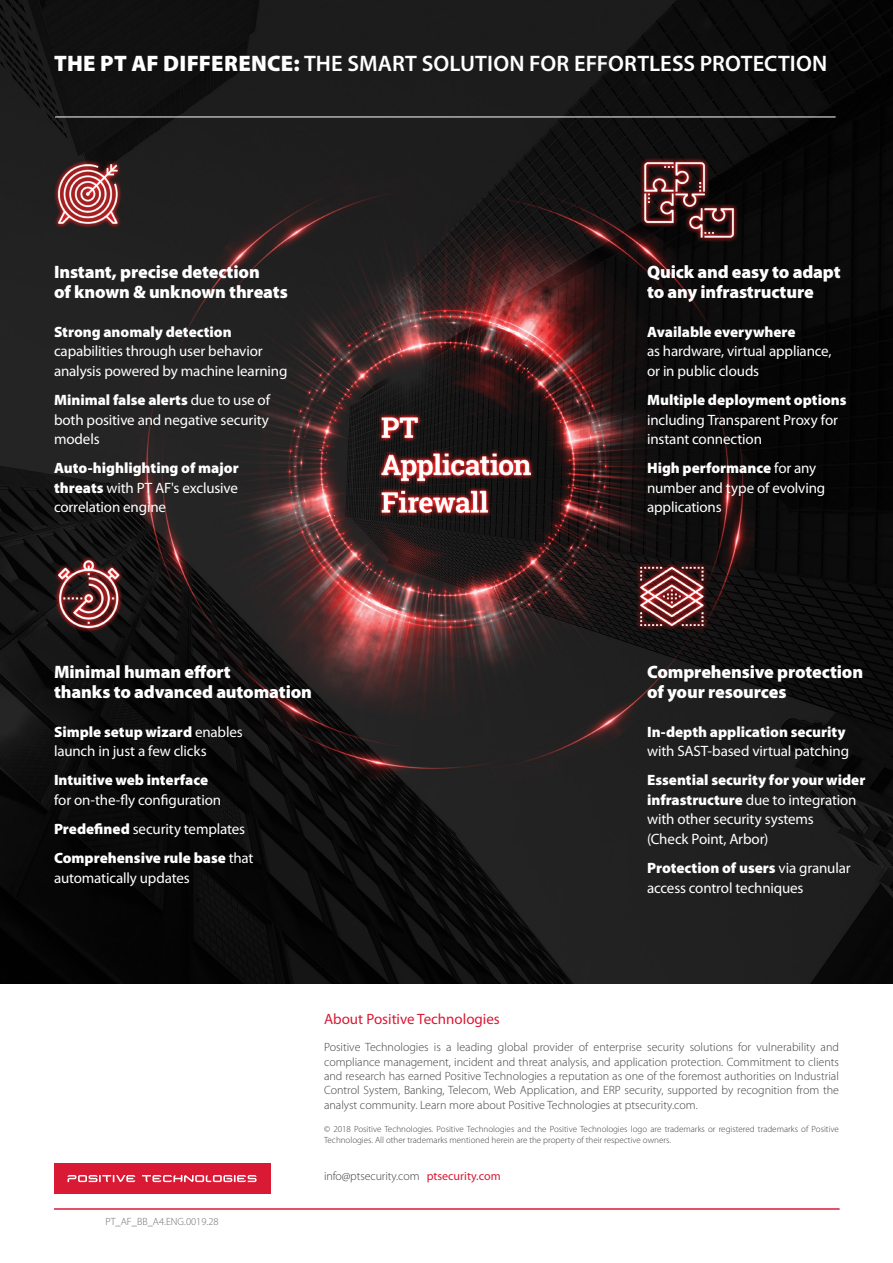
<style>
.page{position:relative;width:893px;height:1263px;background:#fff}
.page>*{position:absolute;margin:0;border:0;box-sizing:border-box;transform-origin:0 0}
.t1{font:600 22.5px "Myriad Pro";letter-spacing:.005em;color:#fff}
.t2{font:900 18px/19.5px "Myriad Pro";letter-spacing:-.01em;color:#fff}
.t3{font:15px/19.5px "Myriad Pro";letter-spacing:-.01em;color:#fff}
.t4{font:900 15px "Myriad Pro";color:#fff}
.t5{font:15px "Myriad Pro";color:#da1a35}
.t6{font:300 12px/14.4px "Myriad Pro";color:#414042;text-align:justify}
.t7{font:300 10.5px "Myriad Pro";color:#6d6e71}
.t8{font:300 9px/10.8px "Myriad Pro";color:#414042}
.s1{font-weight:900}
.s2{font-weight:400;color:#da1a35}
</style>
<div class="page">
<img style="left:0;top:0;width:893px;height:984px">
<hr style="left:54px;top:1208px;width:786px;height:2px;background:#da1a35">
<div style="left:54px;top:1163px;width:216px;height:31px;background:#da1a35"></div>
<svg style="left:68px;top:1175px;width:189px;height:7px"></svg>
<hr style="left:55px;top:117px;width:781px;height:1px;background:#fff">
<h1 class="t1" style="left:54px;top:51px;width:775px"><span class="s1">THE PT AF DIFFERENCE:</span> THE SMART SOLUTION FOR EFFORTLESS PROTECTION</h1>
<p class="t2" style="left:54px;top:263px;width:235px">Instant, precise detection<br>of known &amp; unknown threats</p>
<p class="t4" style="left:54px;top:323px;width:179px">Strong anomaly detection</p>
<p class="t3" style="left:54px;top:342px;width:235px">capabilities through user behavior analysis powered by machine learning</p>
<p class="t3" style="left:54px;top:391px;width:218px;text-align:justify"><span class="s1">Minimal false alerts</span> due to use of both positive and negative security models</p>
<p class="t3" style="left:54px;top:459px;width:186px;text-align:justify"><span class="s1">Auto-highlighting of major threats</span> with PT AF's exclusive correlation engine</p>
<p class="t2" style="left:647px;top:263px;width:195px">Quick and easy to adapt to any infrastructure</p>
<p class="t4" style="left:647px;top:323px;width:150px">Available everywhere</p>
<p class="t3" style="left:647px;top:342px;width:186px">as hardware, virtual appliance, or in public clouds</p>
<p class="t4" style="left:647px;top:391px;width:201px">Multiple deployment options</p>
<p class="t3" style="left:647px;top:410px;width:192px">including Transparent Proxy for instant connection</p>
<p class="t3" style="left:647px;top:459px;width:180px"><span class="s1">High performance</span> for any number and type of evolving applications</p>
<p class="t2" style="left:54px;top:662px;width:259px">Minimal human effort<br>thanks to advanced automation</p>
<p class="t3" style="left:54px;top:722px;width:190px"><span class="s1">Simple setup wizard</span> enables launch in just a few clicks</p>
<p class="t4" style="left:54px;top:772px;width:156px">Intuitive web interface</p>
<p class="t3" style="left:54px;top:785px;width:201px;line-height:29.2px">for on-the-fly configuration<br><span class="s1">Predefined</span> security templates<br><span class="s1">Comprehensive rule base</span> that</p>
<p class="t3" style="left:54px;top:868px;width:137px">automatically updates</p>
<p class="t2" style="left:647px;top:662px;width:218px">Comprehensive protection of your resources</p>
<p class="t4" style="left:647px;top:723px;width:200px">In-depth application security</p>
<p class="t3" style="left:647px;top:742px;width:203px">with SAST-based virtual patching</p>
<p class="t3" style="left:647px;top:771px;width:220px"><span class="s1">Essential security for your wider infrastructure</span> due to integration with other security systems<br>(Check Point, Arbor)</p>
<p class="t3" style="left:647px;top:859px;width:205px"><span class="s1">Protection of users</span> via granular access control techniques</p>
<p class="t7" style="left:105px;top:1215px;width:115px">PT_AF_BB_A4.ENG.0019.28</p>
<p class="t5" style="left:324px;top:1011px;width:177px">About Positive Technologies</p>
<p class="t6" style="left:324px;top:1040px;width:516px">Positive Technologies is a leading global provider of enterprise security solutions for vulnerability and compliance management, incident and threat analysis, and application protection. Commitment to clients and research has earned Positive Technologies a reputation as one of the foremost authorities on Industrial Control System, Banking, Telecom, Web Application, and ERP security, supported by recognition from the analyst community. Learn more about Positive Technologies at ptsecurity.com.</p>
<p class="t8" style="left:324px;top:1124px;width:516px">© 2018 Positive Technologies. Positive Technologies and the Positive Technologies logo are trademarks or registered trademarks of Positive<br>Technologies. All other trademarks mentioned herein are the property of their respective owners.</p>
<p class="t6" style="left:324px;top:1169px;width:178px">info@ptsecurity.com <span class="s2">ptsecurity.com</span></p>
</div>
